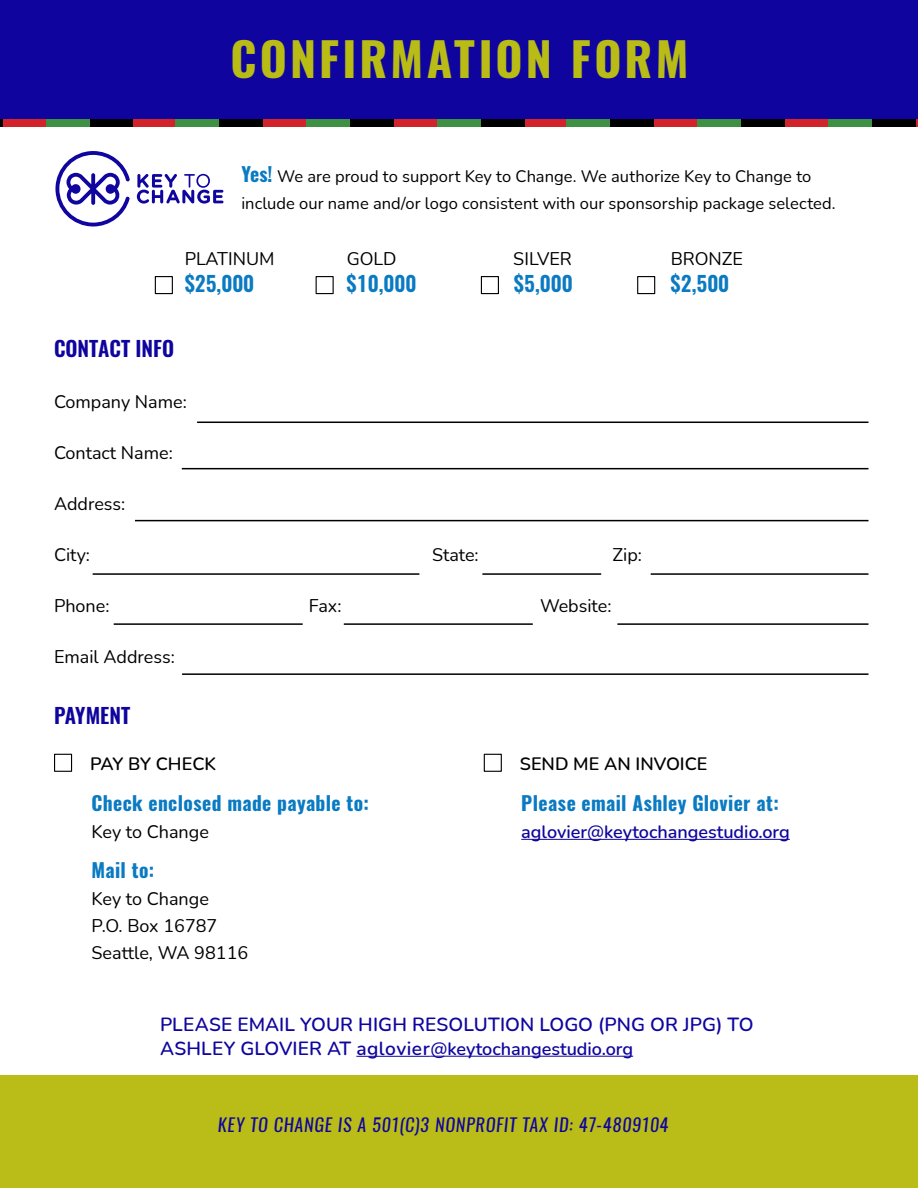
<style>
.page{position:relative;width:918px;height:1188px;background:#fff}
.page>*{position:absolute;margin:0;border:0;box-sizing:border-box;transform-origin:0 0}
.t1{font:700 46.5px "Oswald";letter-spacing:.065em;color:#babc16}
.t2{font:600 21px "Oswald";color:#0a7ac2}
.t3{font:600 21px "Oswald";color:#0f059e}
.t4{font:700 19.5px "Oswald";letter-spacing:.02em;color:#0a7ac2}
.t5{font:600 19.05px/23.9px "Nunito";letter-spacing:.01em;color:#0f059e}
.t6{font:18px/27px "Nunito";color:#000}
.t7{font:italic 18px "Oswald";letter-spacing:.04em;color:#0f059e}
.t8{font:600 18px "Nunito";color:#0f059e}
.t9{font:600 18px "Nunito";color:#000}
.t10{font:16.5px/27px "Nunito";color:#000}
.s1{font-family:"Oswald";font-weight:700;font-size:19.5px;color:#0a7ac2}
.s2{font-size:18px}
</style>
<div class="page">
<div style="left:0;top:0;width:918px;height:119px;background:#0f059e"></div>
<hr style="left:197px;top:422px;width:671px;height:1px;background:#000">
<hr style="left:182px;top:468px;width:686px;height:1px;background:#000">
<hr style="left:135px;top:520px;width:733px;height:1px;background:#000">
<hr style="left:182px;top:673px;width:686px;height:2px;background:#000">
<hr style="left:93px;top:573px;width:326px;height:2px;background:#000">
<hr style="left:114px;top:623px;width:189px;height:2px;background:#000">
<hr style="left:344px;top:623px;width:189px;height:2px;background:#000">
<hr style="left:617px;top:623px;width:251px;height:2px;background:#000">
<hr style="left:482px;top:573px;width:119px;height:2px;background:#000">
<hr style="left:651px;top:573px;width:217px;height:2px;background:#000">
<div style="left:155px;top:276px;width:18px;height:18px;border:1px solid #000"></div>
<div style="left:316px;top:276px;width:18px;height:18px;border:1px solid #000"></div>
<div style="left:481px;top:276px;width:18px;height:18px;border:1px solid #000"></div>
<div style="left:637px;top:276px;width:18px;height:18px;border:1px solid #000"></div>
<div style="left:54px;top:754px;width:18px;height:18px;border:1px solid #000"></div>
<hr style="left:521px;top:839px;width:269px;height:1px;background:#0f059e">
<div style="left:484px;top:754px;width:18px;height:18px;border:1px solid #000"></div>
<hr style="left:356px;top:1056px;width:74px;height:1px;background:#0f059e">
<hr style="left:430px;top:1056px;width:203px;height:1px;background:#0f059e">
<div style="left:1px;top:1076px;width:917px;height:112px;background:#babd17"></div>
<svg style="left:55px;top:151px;width:75px;height:75px"></svg>
<svg style="left:137px;top:174px;width:87px;height:30px"></svg>
<div style="left:262px;top:119px;width:44px;height:7px;background:#d2232a"></div>
<div style="left:133px;top:119px;width:44px;height:7px;background:#d2232a"></div>
<div style="left:2px;top:119px;width:44px;height:7px;background:#d2232a"></div>
<div style="left:219px;top:119px;width:43px;height:7px;background:#000"></div>
<div style="left:89px;top:119px;width:44px;height:7px;background:#000"></div>
<svg style="left:0;top:119px;width:2px;height:7px"></svg>
<div style="left:175px;top:119px;width:44px;height:7px;background:#3e9143"></div>
<div style="left:46px;top:119px;width:43px;height:7px;background:#3e9143"></div>
<div style="left:654px;top:119px;width:43px;height:7px;background:#d2232a"></div>
<div style="left:524px;top:119px;width:44px;height:7px;background:#d2232a"></div>
<div style="left:393px;top:119px;width:44px;height:7px;background:#d2232a"></div>
<div style="left:610px;top:119px;width:44px;height:7px;background:#000"></div>
<div style="left:481px;top:119px;width:43px;height:7px;background:#000"></div>
<div style="left:350px;top:119px;width:43px;height:7px;background:#000"></div>
<div style="left:566px;top:119px;width:44px;height:7px;background:#3e9143"></div>
<div style="left:437px;top:119px;width:44px;height:7px;background:#3e9143"></div>
<div style="left:306px;top:119px;width:44px;height:7px;background:#3e9143"></div>
<svg style="left:916px;top:119px;width:2px;height:7px"></svg>
<div style="left:785px;top:119px;width:44px;height:7px;background:#d2232a"></div>
<div style="left:872px;top:119px;width:44px;height:7px;background:#000"></div>
<div style="left:741px;top:119px;width:44px;height:7px;background:#000"></div>
<div style="left:829px;top:119px;width:43px;height:7px;background:#3e9143"></div>
<div style="left:697px;top:119px;width:44px;height:7px;background:#3e9143"></div>
<h1 class="t1" style="left:230px;top:27px;width:460px">CONFIRMATION FORM</h1>
<p class="t10" style="left:241px;top:162px;width:596px"><span class="s1">Yes!</span> We are proud to support Key to Change. We authorize Key to Change to include our name and/or logo consistent with our sponsorship package selected.</p>
<p class="t6" style="left:185px;top:244px;width:91px">PLATINUM</p>
<p class="t6" style="left:347px;top:244px;width:52px">GOLD</p>
<p class="t6" style="left:513px;top:244px;width:60px">SILVER</p>
<p class="t6" style="left:671px;top:244px;width:74px">BRONZE</p>
<p class="t2" style="left:185px;top:269px;width:71px">$25,000</p>
<p class="t2" style="left:347px;top:269px;width:71px">$10,000</p>
<p class="t2" style="left:514px;top:269px;width:60px">$5,000</p>
<p class="t2" style="left:671px;top:269px;width:60px">$2,500</p>
<p class="t3" style="left:54px;top:334px;width:122px">CONTACT INFO</p>
<p class="t6" style="left:54px;top:388px;width:134px">Company Name:</p>
<p class="t6" style="left:54px;top:439px;width:120px">Contact Name:</p>
<p class="t6" style="left:54px;top:490px;width:73px">Address:</p>
<p class="t6" style="left:54px;top:541px;width:38px">City:</p>
<p class="t6" style="left:432px;top:541px;width:48px">State:</p>
<p class="t6" style="left:613px;top:541px;width:31px">Zip:</p>
<p class="t6" style="left:54px;top:592px;width:57px">Phone:</p>
<p class="t6" style="left:309px;top:592px;width:34px">Fax:</p>
<p class="t6" style="left:540px;top:592px;width:73px">Website:</p>
<p class="t6" style="left:54px;top:643px;width:122px">Email Address:</p>
<p class="t3" style="left:54px;top:701px;width:78px">PAYMENT</p>
<p class="t9" style="left:90px;top:751px;width:127px">PAY BY CHECK</p>
<p class="t4" style="left:92px;top:789px;width:279px">Check enclosed made payable to:</p>
<p class="t6" style="left:91px;top:817px;width:119px">Key to Change</p>
<p class="t4" style="left:92px;top:857px;width:64px">Mail to:</p>
<p class="t6" style="left:92px;top:885px;width:158px">Key to Change<br>P.O. Box 16787<br>Seattle, WA 98116</p>
<p class="t9" style="left:520px;top:751px;width:189px">SEND ME AN INVOICE</p>
<p class="t4" style="left:521px;top:789px;width:259px">Please email Ashley Glovier at:</p>
<p class="t8" style="left:521px;top:819px;width:270px">aglovier@keytochangestudio.org</p>
<p class="t5" style="left:160px;top:1012px;width:595px">PLEASE EMAIL YOUR HIGH RESOLUTION LOGO (PNG OR JPG) TO<br>ASHLEY GLOVIER AT aglovier<span class="s2">@keytochangestudio.org</span></p>
<p class="t7" style="left:218px;top:1112px;width:452px">KEY TO CHANGE IS A 501(C)3 NONPROFIT TAX ID: 47-4809104</p>
</div>
